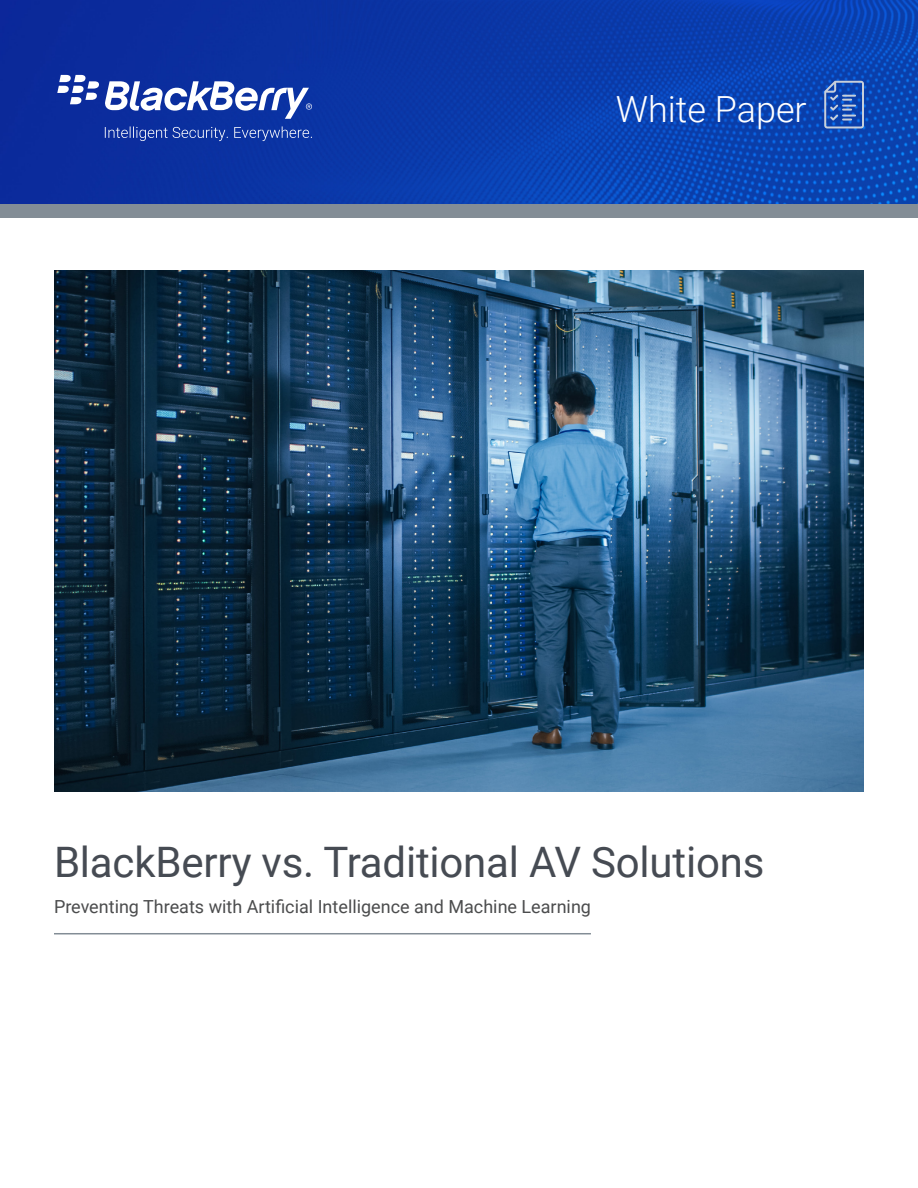
<style>
.page{position:relative;width:918px;height:1188px;background:#fff}
.page>*{position:absolute;margin:0;border:0;box-sizing:border-box;transform-origin:0 0}
.Cover_Headline{font:42px "Roboto";letter-spacing:-.005em;color:#464b53}
.t1{font:300 36px "Roboto";color:#fff}
.Cover_Deck{font:18px "Roboto";color:#4b4c4d}
</style>
<div class="page">
<img style="left:0;top:0;width:918px;height:204px">
<div style="left:0;top:204px;width:918px;height:14px;background:#838d96"></div>
<svg style="left:57px;top:75px;width:255px;height:44px"></svg>
<svg style="left:105px;top:126px;width:204px;height:12px"></svg>
<img style="left:55px;top:271px;width:808px;height:521px">
<svg style="left:824px;top:81px;width:40px;height:47px"></svg>
<hr style="left:54px;top:933px;width:537px;height:1px;background:#838d96">
<h2 class="t1" style="left:616px;top:84px;width:192px">White Paper</h2>
<p class="Cover_Headline" style="left:54px;top:832px;width:712px">BlackBerry vs. Traditional AV Solutions</p>
<p class="Cover_Deck" style="left:54px;top:894px;width:539px">Preventing Threats with Artificial Intelligence and Machine Learning</p>
</div>
